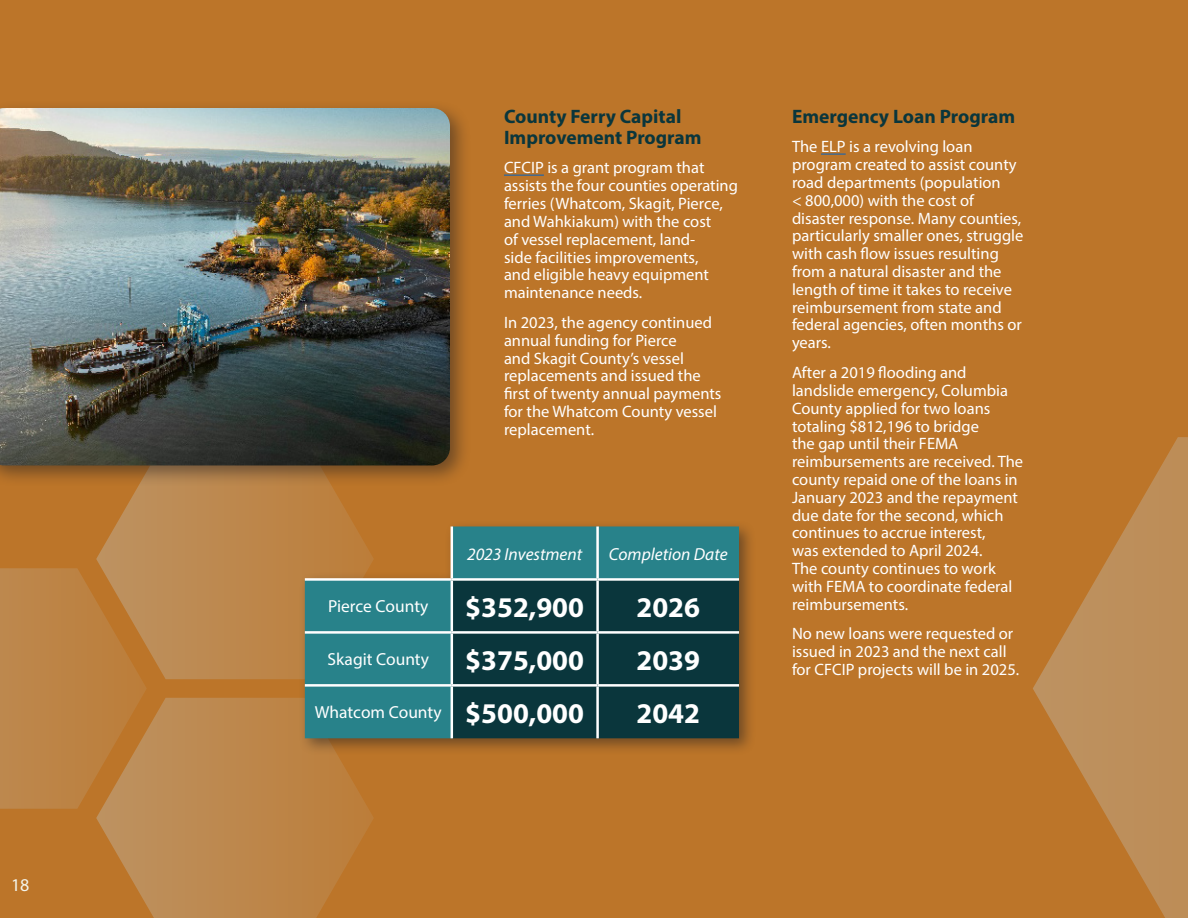
<style>
.page{position:relative;width:1188px;height:918px;background:#bc7529}
.page>*{position:absolute;margin:0;border:0;box-sizing:border-box;transform-origin:0 0}
.t1{font:700 28.65px "Myriad Pro";color:#fff}
.t2{font:700 19.5px/21px "Myriad Pro";color:#0a363c}
.t3{font:18px "Myriad Pro";color:#f4f6ed}
.t4{font:17.4px "Myriad Pro";color:#fff}
.t5{font:italic 17.4px "Myriad Pro";color:#fff}
.t6{font:16.5px/17.9px "Myriad Pro";color:#fff}
</style>
<div class="page">
<svg style="left:96px;top:487px;width:255px;height:192px;background:#bc874c"></svg>
<svg style="left:96px;top:698px;width:277px;height:220px;background:#bc8447"></svg>
<svg style="left:0;top:568px;width:147px;height:241px;background:#bc8244"></svg>
<hr style="left:504px;top:175px;width:40px;height:1px;background:#0563c1">
<div style="left:0;top:99px;width:472px;height:388px;background:#231f20;opacity:.5"></div>
<img style="left:0;top:108px;width:450px;height:357px">
<svg style="left:821px;top:154px;width:25px;height:1px"></svg>
<div style="left:298px;top:520px;width:459px;height:236px;background:#231f20;opacity:.5"></div>
<svg style="left:305px;top:526px;width:434px;height:212px;background:#41807b"></svg>
<div style="left:453px;top:581px;width:286px;height:157px;background:#0a363c"></div>
<hr style="left:451px;top:527px;width:2px;height:51px;background:#fff">
<hr style="left:596px;top:527px;width:3px;height:51px;background:#fff">
<hr style="left:305px;top:578px;width:147px;height:3px;background:#fff">
<hr style="left:452px;top:578px;width:146px;height:3px;background:#fff">
<hr style="left:451px;top:581px;width:2px;height:50px;background:#fff">
<hr style="left:598px;top:578px;width:141px;height:3px;background:#fff">
<hr style="left:596px;top:581px;width:3px;height:50px;background:#fff">
<hr style="left:305px;top:631px;width:147px;height:3px;background:#fff">
<hr style="left:452px;top:631px;width:146px;height:3px;background:#fff">
<hr style="left:451px;top:634px;width:2px;height:50px;background:#fff">
<hr style="left:598px;top:631px;width:141px;height:3px;background:#fff">
<hr style="left:596px;top:634px;width:3px;height:50px;background:#fff">
<hr style="left:305px;top:684px;width:147px;height:3px;background:#fff">
<hr style="left:452px;top:684px;width:146px;height:3px;background:#fff">
<hr style="left:451px;top:687px;width:2px;height:51px;background:#fff">
<hr style="left:598px;top:684px;width:141px;height:3px;background:#fff">
<hr style="left:596px;top:687px;width:3px;height:51px;background:#fff">
<svg style="left:1033px;top:437px;width:155px;height:481px;fill:#bd8d57"></svg>
<p class="t3" style="left:11px;top:874px;width:20px">18</p>
<p class="t2" style="left:504px;top:105px;width:199px">County Ferry Capital<br>Improvement Program</p>
<p class="t6" style="left:504px;top:159px;width:235px">CFCIP is a grant program that assists the four counties operating ferries (Whatcom, Skagit, Pierce, and Wahkiakum) with the cost<br>of vessel replacement, land-<br>side facilities improvements,<br>and eligible heavy equipment maintenance needs.</p>
<p class="t6" style="left:504px;top:313px;width:219px">In 2023, the agency continued annual funding for Pierce<br>and Skagit County’s vessel replacements and issued the first of twenty annual payments for the Whatcom County vessel replacement.</p>
<p class="t5" style="left:467px;top:543px;width:117px">2023 Investment</p>
<p class="t5" style="left:609px;top:543px;width:120px">Completion Date</p>
<p class="t4" style="left:328px;top:596px;width:102px">Pierce County</p>
<p class="t1" style="left:465px;top:588px;width:120px">$352,900</p>
<p class="t1" style="left:636px;top:588px;width:65px">2026</p>
<p class="t4" style="left:328px;top:649px;width:103px">Skagit County</p>
<p class="t1" style="left:465px;top:641px;width:120px">$375,000</p>
<p class="t1" style="left:636px;top:641px;width:65px">2039</p>
<p class="t4" style="left:315px;top:702px;width:128px">Whatcom County</p>
<p class="t1" style="left:465px;top:694px;width:120px">$500,000</p>
<p class="t1" style="left:636px;top:694px;width:65px">2042</p>
<p class="t2" style="left:792px;top:105px;width:225px">Emergency Loan Program</p>
<p class="t6" style="left:792px;top:138px;width:233px">The ELP is a revolving loan program created to assist county road departments (population<br>&lt; 800,000) with the cost of disaster response. Many counties, particularly smaller ones, struggle with cash flow issues resulting from a natural disaster and the length of time it takes to receive reimbursement from state and federal agencies, often months or years.</p>
<p class="t6" style="left:792px;top:363px;width:233px">After a 2019 flooding and landslide emergency, Columbia<br>County applied for two loans totaling $812,196 to bridge<br>the gap until their FEMA reimbursements are received. The county repaid one of the loans in<br>January 2023 and the repayment due date for the second, which continues to accrue interest,<br>was extended to April 2024.<br>The county continues to work with FEMA to coordinate federal reimbursements.</p>
<p class="t6" style="left:792px;top:625px;width:229px">No new loans were requested or issued in 2023 and the next call for CFCIP projects will be in 2025.</p>
</div>
